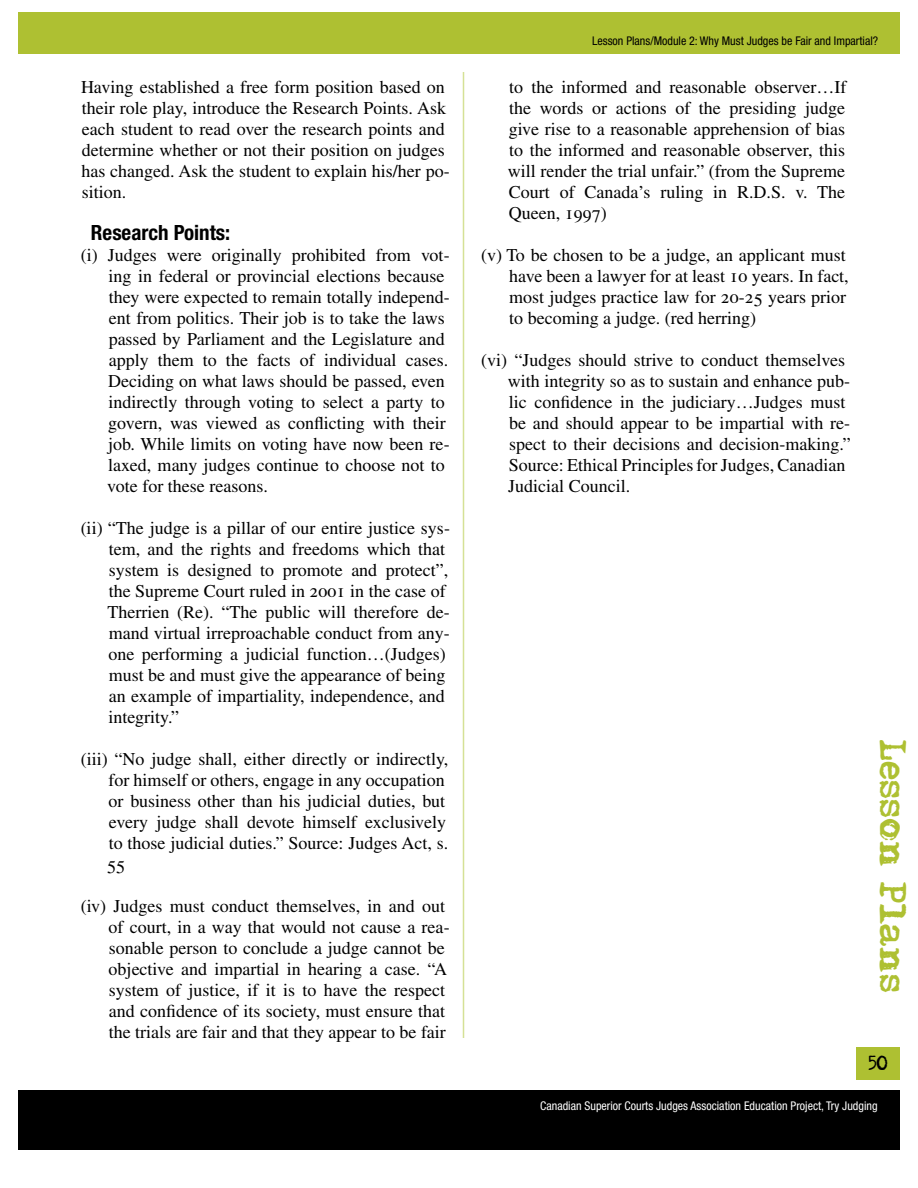
<style>
.page{position:relative;width:918px;height:1188px;background:#fff}
.page>*{position:absolute;margin:0;border:0;box-sizing:border-box;transform-origin:0 0}
.t1{font:33px "Adler accent";color:#aec032}
.t2{font:700 condensed 21px "Helvetica Neue Std";color:#000}
.t3{font:18px/21px "Times LT Std";color:#000}
.t4{font:18px "Adler accent";color:#000}
.t5{font:condensed 12px "Helvetica Neue Std";color:#fff}
.t6{font:condensed 12px "Helvetica Neue Std";color:#000}
</style>
<div class="page">
<div style="left:18px;top:12px;width:882px;height:42px;background:#aec032"></div>
<div style="left:18px;top:1090px;width:882px;height:60px;background:#000"></div>
<div style="left:856px;top:1047px;width:44px;height:33px;background:#aec032"></div>
<hr style="left:463px;top:72px;width:1px;height:966px;background:#d5e196">
<p class="t3" style="left:81px;top:76px;width:370px">Having established a free form position based on their role play, introduce the Research Points. Ask each student to read over the research points and determine whether or not their position on judges has changed. Ask the student to explain his/her po&shy;sition.</p>
<p class="t2" style="left:91px;top:220px;width:141px">Research Points:</p>
<p class="t3" style="left:107px;top:244px;width:344px;text-indent:-27px">(i) Judges were originally prohibited from vot&shy;ing in federal or provincial elections because they were expected to remain totally independ&shy;ent from politics. Their job is to take the laws passed by Parliament and the Legislature and apply them to the facts of individual cases.<br>Deciding on what laws should be passed, even indirectly through voting to select a party to govern, was viewed as conflicting with their job. While limits on voting have now been re&shy;laxed, many judges continue to choose not to vote for these reasons.</p>
<p class="t3" style="left:108px;top:517px;width:344px;text-indent:-27px">(ii) “The judge is a pillar of our entire justice sys&shy;tem, and the rights and freedoms which that system is designed to promote and protect”, the Supreme Court ruled in 2001 in the case of Therrien (Re). “The public will therefore de&shy;mand virtual irreproachable conduct from any&shy;one performing a judicial function…(Judges) must be and must give the appearance of being an example of impartiality, independence, and integrity.”</p>
<p class="t3" style="left:107px;top:748px;width:343px;text-indent:-26px">(iii) “No judge shall, either directly or indirectly, for himself or others, engage in any occupation or business other than his judicial duties, but every judge shall devote himself exclusively to those judicial duties.” Source: Judges Act, s.<br>55</p>
<p class="t3" style="left:109px;top:895px;width:343px;text-indent:-28px">(iv) Judges must conduct themselves, in and out of court, in a way that would not cause a rea&shy;sonable person to conclude a judge cannot be objective and impartial in hearing a case. “A system of justice, if it is to have the respect and confidence of its society, must ensure that the trials are fair and that they appear to be fair</p>
<p class="t6" style="left:592px;top:34px;width:287px">Lesson Plans/Module 2: Why Must Judges be Fair and Impartial?</p>
<p class="t3" style="left:508px;top:76px;width:340px;text-align:justify">to the informed and reasonable observer…If the words or actions of the presiding judge give rise to a reasonable apprehension of bias to the informed and reasonable observer, this will render the trial unfair.” (from the Supreme Court of Canada’s ruling in R.D.S. v. The Queen, 1997)</p>
<p class="t3" style="left:509px;top:244px;width:341px;text-indent:-28px">(v) To be chosen to be a judge, an applicant must have been a lawyer for at least 10 years. In fact, most judges practice law for 20-25 years prior to becoming a judge. (red herring)</p>
<p class="t3" style="left:508px;top:349px;width:344px;text-indent:-27px">(vi) “Judges should strive to conduct themselves with integrity so as to sustain and enhance pub&shy;lic confidence in the judiciary…Judges must be and should appear to be impartial with re&shy;spect to their decisions and decision-making.” Source: Ethical Principles for Judges, Canadian Judicial Council.</p>
<h1 class="t1" style="left:906px;top:740px;width:255px;rotate:90deg">Lesson Plans</h1>
<p class="t4" style="left:869px;top:1055px;width:20px">50</p>
<p class="t5" style="left:540px;top:1099px;width:339px">Canadian Superior Courts Judges Association Education Project, Try Judging</p>
</div>
